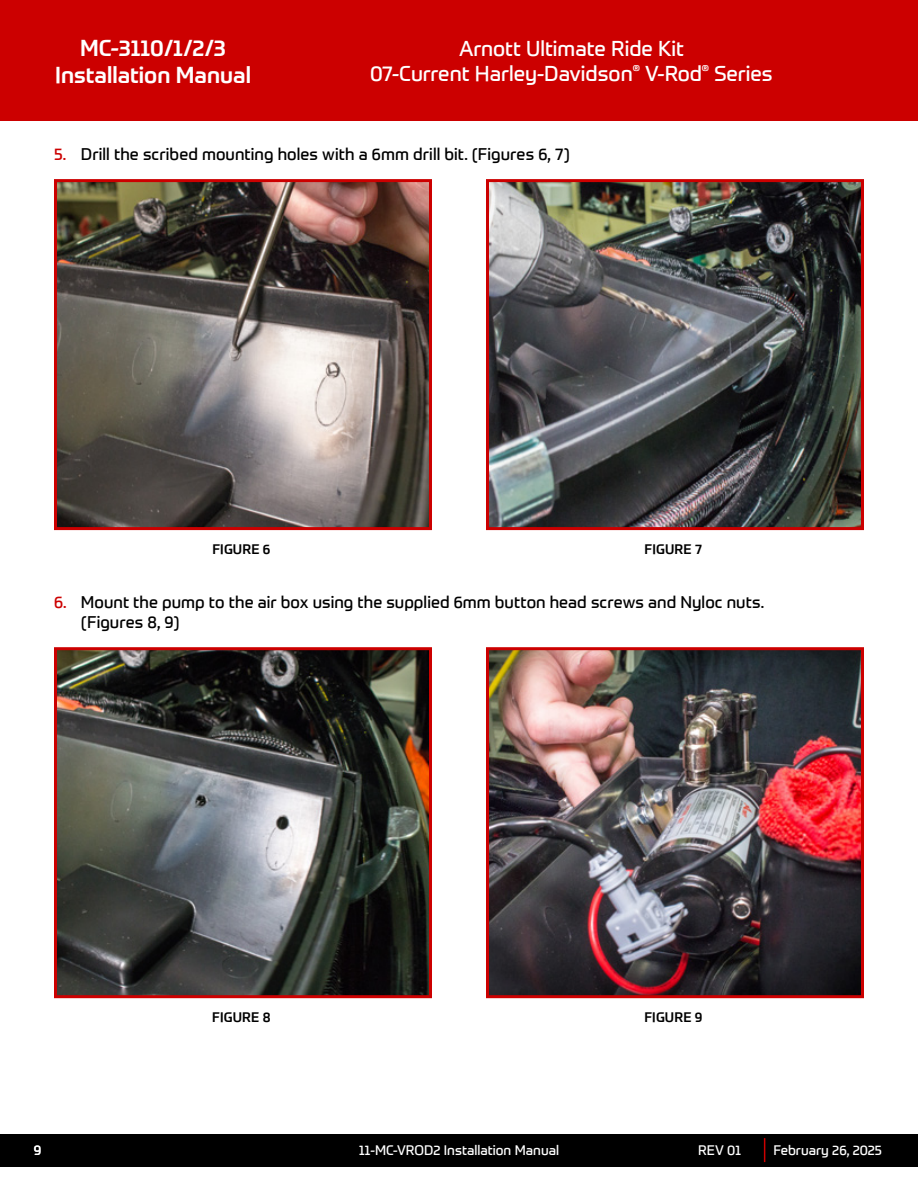
<style>
.page{position:relative;width:918px;height:1188px;background:#fff}
.page>*{position:absolute;margin:0;border:0;box-sizing:border-box;transform-origin:0 0}
.t1{font:500 22.5px/27px "Prometo";color:#fff;text-align:center}
.t2{font:21px/25.2px "Prometo";color:#fff;text-align:center}
.t3{font:16.5px/19.8px "Prometo";letter-spacing:.005em;color:#000}
.t4{font:13.5px "Prometo";color:#fff}
.t5{font:500 13.5px "Prometo";letter-spacing:.01em;color:#000}
.s1{color:#c00}
</style>
<div class="page">
<div style="left:0;top:1134px;width:918px;height:32px;background:#000"></div>
<svg style="left:764px;top:1138px;width:1px;height:24px"></svg>
<img style="left:58px;top:183px;width:370px;height:343px">
<div style="left:54px;top:179px;width:378px;height:351px;border:3px solid #c00"></div>
<img style="left:490px;top:183px;width:370px;height:343px">
<div style="left:486px;top:179px;width:378px;height:351px;border:3px solid #c00"></div>
<img style="left:58px;top:651px;width:370px;height:343px">
<div style="left:54px;top:647px;width:378px;height:351px;border:3px solid #c00"></div>
<img style="left:490px;top:651px;width:370px;height:343px">
<div style="left:486px;top:647px;width:378px;height:351px;border:3px solid #c00"></div>
<div style="left:0;top:0;width:918px;height:120px;background:#c00"></div>
<h1 class="t1" style="left:55px;top:34px;width:197px">MC-3110/1/2/3<br>Installation Manual</h1>
<p class="t2" style="left:370px;top:35px;width:404px">Arnott Ultimate Ride Kit<br>07-Current Harley-Davidson<sup>®</sup> V-Rod<sup>®</sup> Series</p>
<p class="t3" style="left:54px;top:144px;width:518px"><span class="s1">5.</span> Drill the scribed mounting holes with a 6mm drill bit. (Figures 6, 7)</p>
<p class="t5" style="left:212px;top:541px;width:60px">FIGURE 6</p>
<p class="t5" style="left:645px;top:541px;width:59px">FIGURE 7</p>
<p class="t3" style="left:81px;top:592px;width:685px;text-indent:-27px"><span class="s1">6.</span> Mount the pump to the air box using the supplied 6mm button head screws and Nyloc nuts. (Figures 8, 9)</p>
<p class="t5" style="left:212px;top:1009px;width:60px">FIGURE 8</p>
<p class="t5" style="left:644px;top:1009px;width:60px">FIGURE 9</p>
<p class="t4" style="left:375px;top:1142px;width:170px">XX-xxxx Installation Manual</p>
<p class="t4" style="left:698px;top:1142px;width:45px">REV 01</p>
<p class="t4" style="left:774px;top:1142px;width:110px">February 26, 2025</p>
<p class="t4" style="left:34px;top:1142px;width:9px">9</p>
<p class="t4" style="left:359px;top:1142px;width:202px">11-MC VROD2 Installation Manual</p>
</div>
